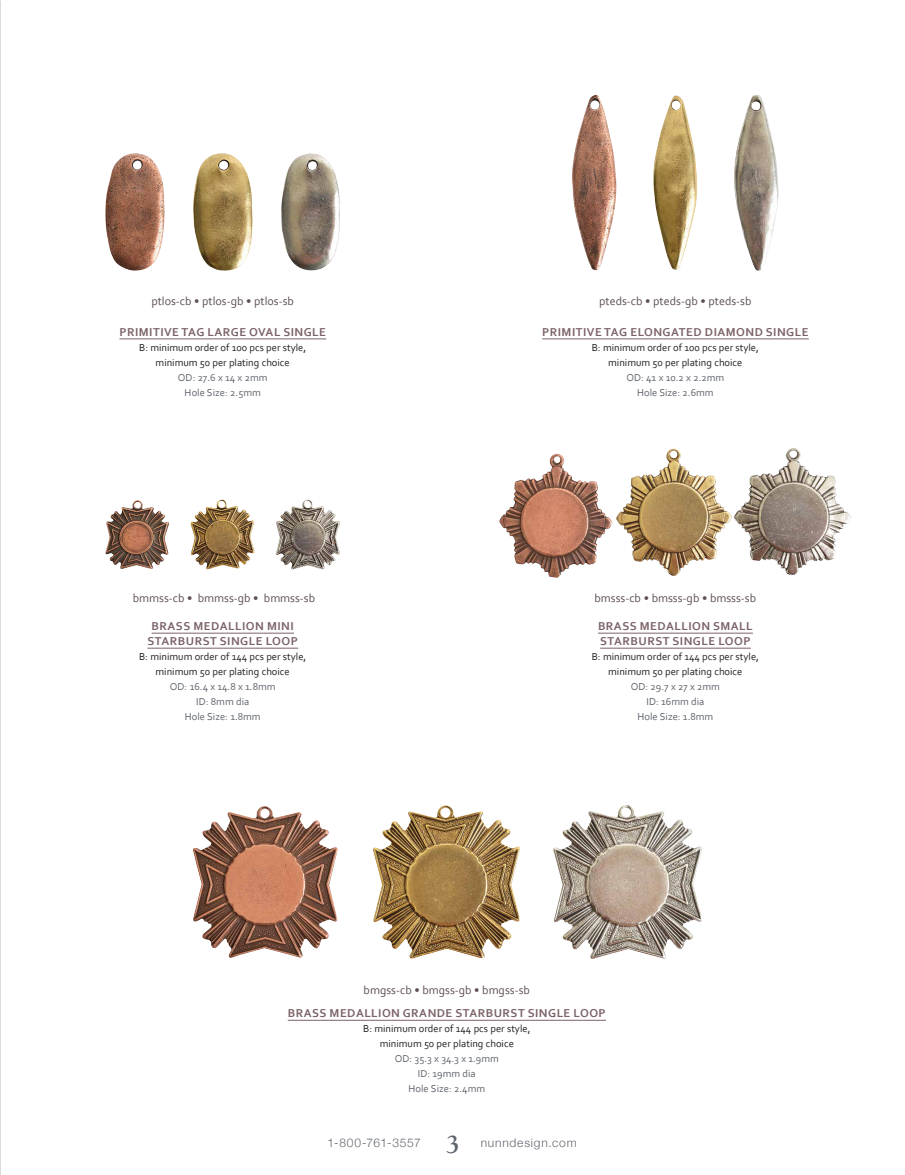
<style>
.page{position:relative;width:905px;height:1175px;background:#fff}
.page>*{position:absolute;margin:0;border:0;box-sizing:border-box;transform-origin:0 0}
.t1{font:700 25.5px "Goudy Old Style BT";color:#5f656d}
.t2{font:700 12px/15px "Corbel";letter-spacing:.04em;color:#7b6368;text-align:center}
.t3{font:12px "Corbel";color:#5e4f50}
.t4{font:300 12px "Helvetica Neue";letter-spacing:.065em;color:#5f656d}
.t5{font:10.5px/15px "Corbel";color:#231f20;text-align:center}
.t6{font:10.5px/15px "Corbel";color:#5f656d;text-align:center}
</style>
<div class="page">
<img style="left:0;top:0;width:1px;height:1174px">
<img style="left:572px;top:95px;width:44px;height:175px">
<img style="left:653px;top:96px;width:44px;height:173px">
<img style="left:734px;top:94px;width:44px;height:177px">
<img style="left:105px;top:153px;width:60px;height:118px">
<img style="left:193px;top:153px;width:59px;height:118px">
<img style="left:281px;top:154px;width:59px;height:117px">
<hr style="left:542px;top:338px;width:266px;height:1px;background:#7b6368">
<hr style="left:119px;top:338px;width:207px;height:1px;background:#7b6368">
<hr style="left:152px;top:633px;width:142px;height:1px;background:#7b6368">
<hr style="left:147px;top:648px;width:151px;height:1px;background:#7b6368">
<img style="left:105px;top:500px;width:64px;height:69px">
<img style="left:190px;top:499px;width:64px;height:71px">
<img style="left:276px;top:499px;width:64px;height:70px">
<hr style="left:288px;top:1020px;width:318px;height:1px;background:#7b6368">
<img style="left:193px;top:806px;width:145px;height:151px">
<img style="left:373px;top:805px;width:147px;height:153px">
<img style="left:553px;top:805px;width:149px;height:154px">
<hr style="left:598px;top:633px;width:155px;height:1px;background:#7b6368">
<hr style="left:600px;top:648px;width:150px;height:1px;background:#7b6368">
<img style="left:499px;top:460px;width:102px;height:118px">
<img style="left:616px;top:458px;width:104px;height:118px">
<img style="left:734px;top:448px;width:102px;height:127px">
<p class="t3" style="left:151px;top:293px;width:144px">ptlos-cb • ptlos-gb • ptlos-sb</p>
<p class="t3" style="left:599px;top:293px;width:154px">pteds-cb • pteds-gb • pteds-sb</p>
<p class="t2" style="left:119px;top:324px;width:208px">PRIMITIVE TAG LARGE OVAL SINGLE</p>
<p class="t5" style="left:139px;top:340px;width:169px">B: minimum order of 100 pcs per style, minimum 50 per plating choice</p>
<p class="t6" style="left:178px;top:370px;width:91px">OD: 27.6 x 14 x 2mm<br>Hole Size: 2.5mm</p>
<p class="t3" style="left:133px;top:590px;width:184px">bmmss-cb • bmmss-gb • bmmss-sb</p>
<p class="t2" style="left:147px;top:618px;width:152px">BRASS MEDALLION MINI<br>STARBURST SINGLE LOOP</p>
<p class="t5" style="left:139px;top:649px;width:169px">B: minimum order of 144 pcs per style, minimum 50 per plating choice</p>
<p class="t6" style="left:170px;top:679px;width:107px">OD: 16.4 x 14.8 x 1.8mm<br>ID: 8mm dia<br>Hole Size: 1.8mm</p>
<p class="t2" style="left:542px;top:324px;width:268px">PRIMITIVE TAG ELONGATED DIAMOND SINGLE</p>
<p class="t5" style="left:591px;top:340px;width:169px">B: minimum order of 100 pcs per style, minimum 50 per plating choice</p>
<p class="t6" style="left:626px;top:370px;width:99px">OD: 41 x 10.2 x 2.2mm<br>Hole Size: 2.6mm</p>
<p class="t3" style="left:594px;top:590px;width:163px">bmsss-cb • bmsss-gb • bmsss-sb</p>
<p class="t2" style="left:598px;top:618px;width:156px;text-align:left">BRASS MEDALLION SMALL<br>STARBURST SINGLE LOOP</p>
<p class="t5" style="left:591px;top:649px;width:169px">B: minimum order of 144 pcs per style, minimum 50 per plating choice</p>
<p class="t6" style="left:630px;top:679px;width:91px">OD: 29.7 x 27 x 2mm<br>ID: 16mm dia<br>Hole Size: 1.8mm</p>
<p class="t3" style="left:363px;top:982px;width:168px">bmgss-cb • bmgss-gb • bmgss-sb</p>
<p class="t2" style="left:288px;top:1005px;width:319px">BRASS MEDALLION GRANDE STARBURST SINGLE LOOP</p>
<p class="t5" style="left:363px;top:1021px;width:169px">B: minimum order of 144 pcs per style, minimum 50 per plating choice</p>
<p class="t6" style="left:395px;top:1051px;width:106px">OD: 35.3 x 34.3 x 1.9mm<br>ID: 19mm dia<br>Hole Size: 2.4mm</p>
<h1 class="t1" style="left:446px;top:1128px;width:15px">3</h1>
<p class="t4" style="left:327px;top:1133px;width:95px">1-800-761-3557</p>
<p class="t4" style="left:480px;top:1133px;width:98px">nunndesign.com</p>
</div>
